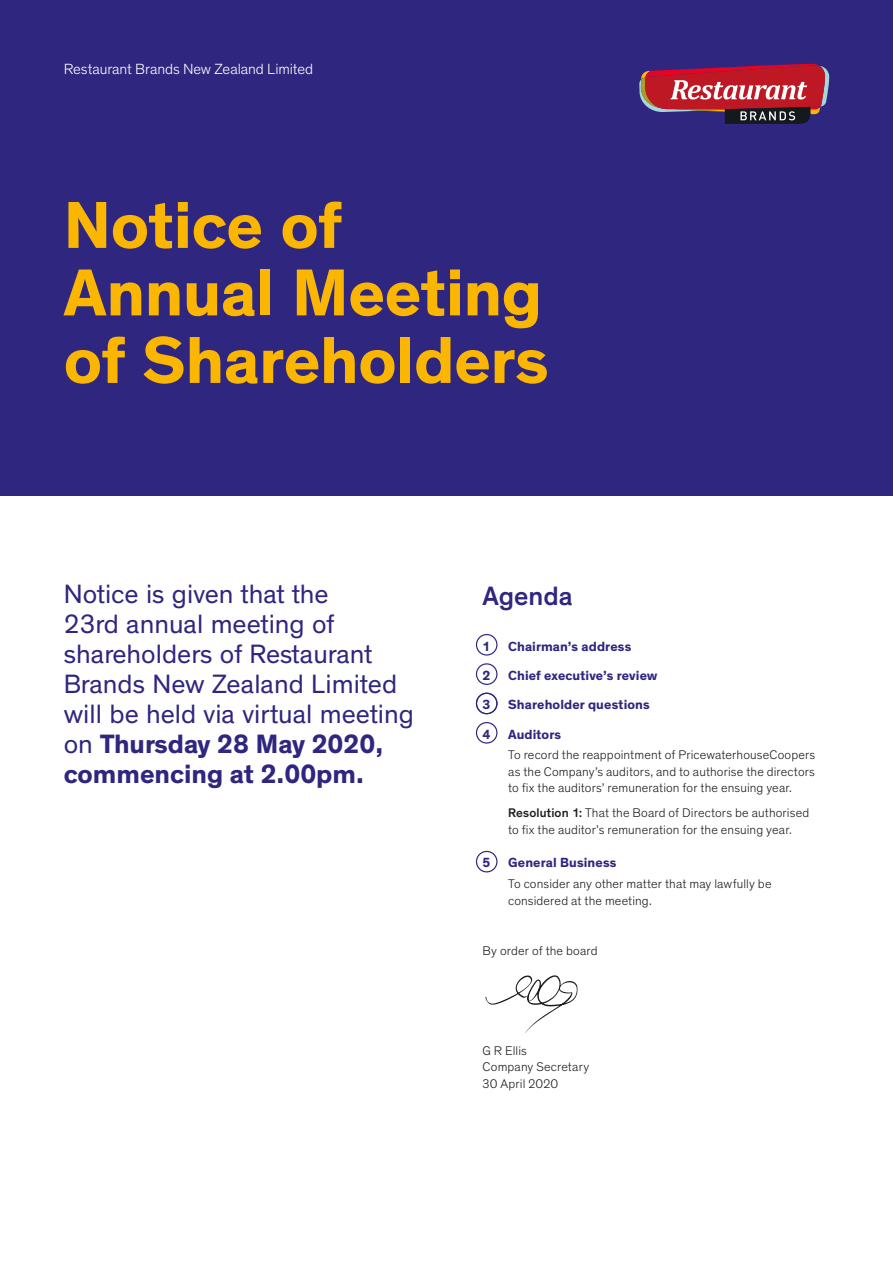
<style>
.page{position:relative;width:893px;height:1263px;background:#fff}
.page>*{position:absolute;margin:0;border:0;box-sizing:border-box;transform-origin:0 0}
.t1{font:700 67.5px/67.5px "Theinhardt";letter-spacing:-.005em;color:#fab600}
.t2{font:27px/30px "Theinhardt";color:#2f267f}
.t3{font:500 27px "Theinhardt";color:#2f267f}
.t4{font:300 15px "Theinhardt";letter-spacing:-.005em;color:#fff}
.t5{font:700 13.5px "Theinhardt";letter-spacing:.01em;color:#2f267f}
.t6{font:300 12.75px/16.5px "Theinhardt";letter-spacing:.01em;color:#1d1d1b}
.s1{font-weight:700}
.s2{font-weight:500}
</style>
<div class="page">
<div style="left:0;top:0;width:893px;height:495px;background:#2f267f"></div>
<svg style="left:639px;top:64px;width:191px;height:60px"></svg>
<svg style="left:485px;top:975px;width:93px;height:58px"></svg>
<div style="left:476px;top:634px;width:21px;height:22px;border:1px solid #2f267f;border-radius:50%"></div>
<div style="left:476px;top:663px;width:21px;height:22px;border:1px solid #2f267f;border-radius:50%"></div>
<div style="left:476px;top:693px;width:21px;height:21px;border:1px solid #2f267f;border-radius:50%"></div>
<div style="left:476px;top:722px;width:21px;height:22px;border:1px solid #2f267f;border-radius:50%"></div>
<div style="left:476px;top:851px;width:21px;height:21px;border:1px solid #2f267f;border-radius:50%"></div>
<p class="t4" style="left:64px;top:58px;width:251px">Restaurant Brands New Zealand Limited</p>
<h1 class="t1" style="left:64px;top:193px;width:486px">Notice of<br>Annual Meeting of Shareholders</h1>
<h2 class="t2" style="left:64px;top:580px;width:352px">Notice is given that the<br>23rd annual meeting of shareholders of Restaurant<br>Brands New Zealand Limited will be held via virtual meeting on <span class="s1">Thursday 28 May 2020, commencing at 2.00pm.</span></h2>
<h2 class="t3" style="left:483px;top:579px;width:91px">Agenda</h2>
<p class="t5" style="left:483px;top:638px;width:9px">1</p>
<p class="t5" style="left:508px;top:638px;width:125px">Chairman’s address</p>
<p class="t5" style="left:483px;top:667px;width:9px">2</p>
<p class="t5" style="left:508px;top:667px;width:151px">Chief executive’s review</p>
<p class="t5" style="left:483px;top:696px;width:9px">3</p>
<p class="t5" style="left:508px;top:696px;width:143px">Shareholder questions</p>
<p class="t5" style="left:483px;top:726px;width:9px">4</p>
<p class="t5" style="left:508px;top:726px;width:55px">Auditors</p>
<p class="t6" style="left:508px;top:746px;width:309px;text-align:justify">To record the reappointment of PricewaterhouseCoopers as the Company’s auditors, and to authorise the directors to fix the auditors’ remuneration for the ensuing year.</p>
<p class="t6" style="left:508px;top:804px;width:303px"><span class="s2">Resolution 1:</span> That the Board of Directors be authorised to fix the auditor’s remuneration for the ensuing year.</p>
<p class="t5" style="left:483px;top:854px;width:9px">5</p>
<p class="t5" style="left:508px;top:854px;width:110px">General Business</p>
<p class="t6" style="left:508px;top:875px;width:265px">To consider any other matter that may lawfully be considered at the meeting.</p>
<p class="t6" style="left:483px;top:941px;width:117px">By order of the board</p>
<p class="t6" style="left:483px;top:1041px;width:108px">G R Ellis<br>Company Secretary<br>30 April 2020</p>
</div>
